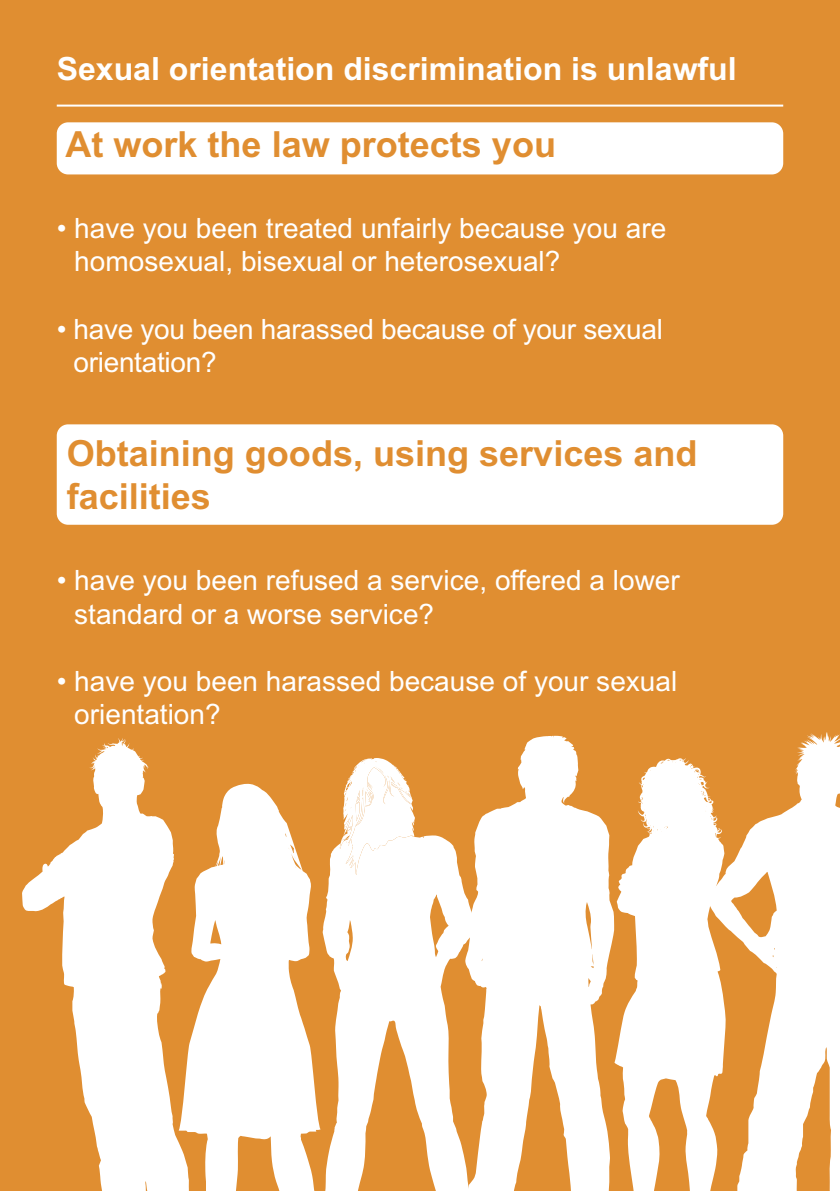
<style>
.page{position:relative;width:840px;height:1191px;background:#fff}
.page>*{position:absolute;margin:0;border:0;box-sizing:border-box;transform-origin:0 0}
.t1{font:700 36px/43.2px "Arial";color:#e08e31}
.t2{font:700 32px "Arial";color:#fff}
.t3{font:28px/33.6px "Arial";color:#fff}
</style>
<div class="page">
<div style="left:0;top:0;width:839px;height:1191px;background:#e08e31"></div>
<hr style="left:57px;top:105px;width:725px;height:2px;background:#fff">
<svg style="left:479px;top:736px;width:129px;height:455px;fill:#fff"></svg>
<svg style="left:22px;top:738px;width:156px;height:453px;fill:#fff"></svg>
<svg style="left:725px;top:732px;width:114px;height:459px;fill:#fff"></svg>
<svg style="left:178px;top:783px;width:136px;height:408px;fill:#fff"></svg>
<svg style="left:314px;top:758px;width:165px;height:433px;fill:#fff"></svg>
<svg style="left:339px;top:759px;width:76px;height:115px;background:#f9ecdd"></svg>
<svg style="left:608px;top:758px;width:117px;height:433px;fill:#fff"></svg>
<div style="left:57px;top:122px;width:725px;height:52px;background:#fff;border-radius:11px"></div>
<div style="left:57px;top:424px;width:725px;height:101px;background:#fff;border-radius:11px"></div>
<p class="t2" style="left:57px;top:50px;width:681px">Sexual orientation discrimination is unlawful</p>
<p class="t1" style="left:65px;top:123px;width:492px">At work the law protects you</p>
<p class="t3" style="left:74px;top:211px;width:593px;text-indent:-18px">• have you been treated unfairly because you are homosexual, bisexual or heterosexual?</p>
<p class="t3" style="left:73px;top:312px;width:590px;text-indent:-17px">• have you been harassed because of your sexual orientation?</p>
<p class="t1" style="left:67px;top:432px;width:632px">Obtaining goods, using services and facilities</p>
<p class="t3" style="left:74px;top:563px;width:606px;text-indent:-18px">• have you been refused a service, offered a lower standard or a worse service?</p>
<p class="t3" style="left:74px;top:664px;width:604px;text-indent:-17px">• have you been harassed because of your sexual orientation?</p>
</div>
